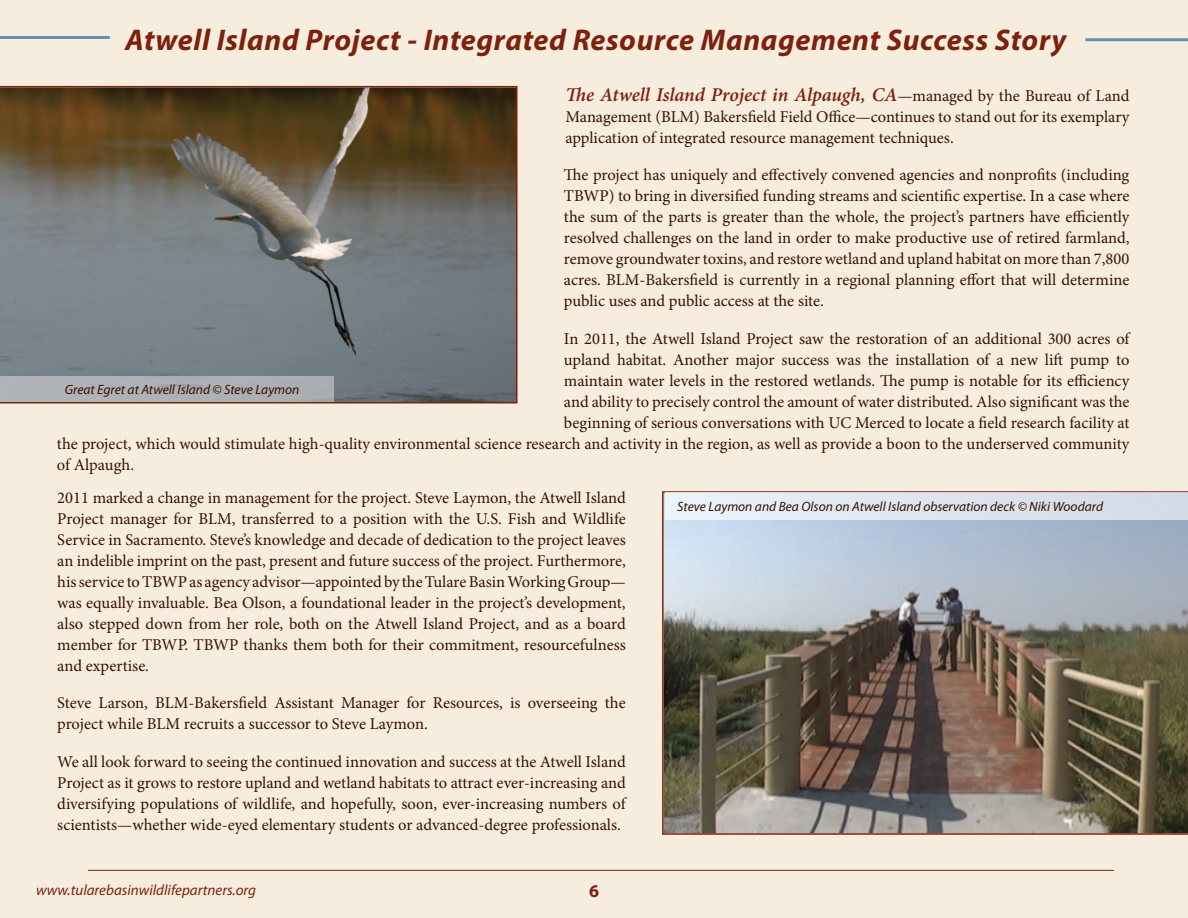
<style>
.page{position:relative;width:1188px;height:918px;background:#f7edde}
.page>*{position:absolute;margin:0;border:0;box-sizing:border-box;transform-origin:0 0}
.t1{font:italic 700 30px "Myriad Pro";letter-spacing:.02em;color:#7d210d}
.t2{font:italic 600 19.5px "Minion Pro";letter-spacing:-.005em;color:#7d210d}
.t3{font:700 18px "Myriad Pro";color:#7d210d}
.t4{font:16.5px/21px "Minion Pro";color:#361101;text-align:justify}
.t5{font:italic 15px "Myriad Pro";color:#7d210d}
.t6{font:italic 13.5px "Myriad Pro";color:#361101}
.s1{font-weight:400;font-style:normal;font-size:16.5px;color:#361101}
</style>
<div class="page">
<hr style="left:1085px;top:38px;width:103px;height:3px;background:#5e92b6">
<hr style="left:0;top:36px;width:110px;height:3px;background:#5e92b6">
<svg style="left:0;top:86px;width:518px;height:317px;background:#6d6a63"></svg>
<div style="left:0;top:376px;width:334px;height:26px;background:#adb1b6"></div>
<img style="left:662px;top:491px;width:526px;height:344px">
<img style="left:666px;top:493px;width:522px;height:27px">
<hr style="left:88px;top:870px;width:1026px;height:1px;background:#7d210d">
<h1 class="t1" style="left:125px;top:20px;width:942px">Atwell Island Project - Integrated Resource Management Success Story</h1>
<p class="t2" style="left:586px;top:81px;width:545px">e Atwell Island Project in Alpaugh, CA<span class="s1">—managed by the Bureau of Land</span></p>
<p class="t4" style="left:565px;top:106px;width:566px">Management (BLM) Bakersfield Field Office—continues to stand out for its exemplary application of integrated resource management techniques.</p>
<p class="t4" style="left:564px;top:165px;width:567px">The project has uniquely and effectively convened agencies and nonprofits (including TBWP) to bring in diversified funding streams and scientific expertise. In a case where the sum of the parts is greater than the whole, the project’s partners have efficiently resolved challenges on the land in order to make productive use of retired farmland, remove groundwater toxins, and restore wetland and upland habitat on more than 7,800 acres. BLM-Bakersfield is currently in a regional planning effort that will determine public uses and public access at the site.</p>
<p class="t4" style="left:564px;top:328px;width:567px">In 2011, the Atwell Island Project saw the restoration of an additional 300 acres of</p>
<p class="t4" style="left:564px;top:349px;width:567px">upland habitat. Another major success was the installation of a new lift pump to</p>
<p class="t4" style="left:564px;top:370px;width:567px">maintain water levels in the restored wetlands. The pump is notable for its efficiency</p>
<p class="t4" style="left:564px;top:391px;width:567px">and ability to precisely control the amount of water distributed. Also significant was the</p>
<p class="t4" style="left:564px;top:412px;width:567px">beginning of serious conversations with UC Merced to locate a field research facility at</p>
<p class="t4" style="left:57px;top:433px;width:1074px">the project, which would stimulate high-quality environmental science research and activity in the region, as well as provide a boon to the underserved community</p>
<p class="t4" style="left:57px;top:454px;width:79px">of Alpaugh.</p>
<p class="t4" style="left:57px;top:487px;width:570px">2011 marked a change in management for the project. Steve Laymon, the Atwell Island Project manager for BLM, transferred to a position with the U.S. Fish and Wildlife Service in Sacramento. Steve’s knowledge and decade of dedication to the project leaves an indelible imprint on the past, present and future success of the project. Furthermore, his service to TBWP as agency advisor—appointed by the Tulare Basin Working Group— was equally invaluable. Bea Olson, a foundational leader in the project’s development, also stepped down from her role, both on the Atwell Island Project, and as a board member for TBWP. TBWP thanks them both for their commitment, resourcefulness and expertise.</p>
<p class="t4" style="left:57px;top:693px;width:570px">Steve Larson, BLM-Bakersfield Assistant Manager for Resources, is overseeing the project while BLM recruits a successor to Steve Laymon.</p>
<p class="t4" style="left:57px;top:751px;width:570px">We all look forward to seeing the continued innovation and success at the Atwell Island Project as it grows to restore upland and wetland habitats to attract ever-increasing and diversifying populations of wildlife, and hopefully, soon, ever-increasing numbers of scientists—whether wide-eyed elementary students or advanced-degree professionals.</p>
<p class="t6" style="left:65px;top:381px;width:236px">Great Egret at Atwell Island © Steve Laymon</p>
<p class="t6" style="left:677px;top:498px;width:427px">Steve Laymon and Bea Olson on Atwell Island observation deck © Niki Woodard</p>
<p class="t5" style="left:36px;top:880px;width:222px">www.tularebasinwildlifepartners.org</p>
<p class="t3" style="left:589px;top:879px;width:11px">6</p>
</div>
